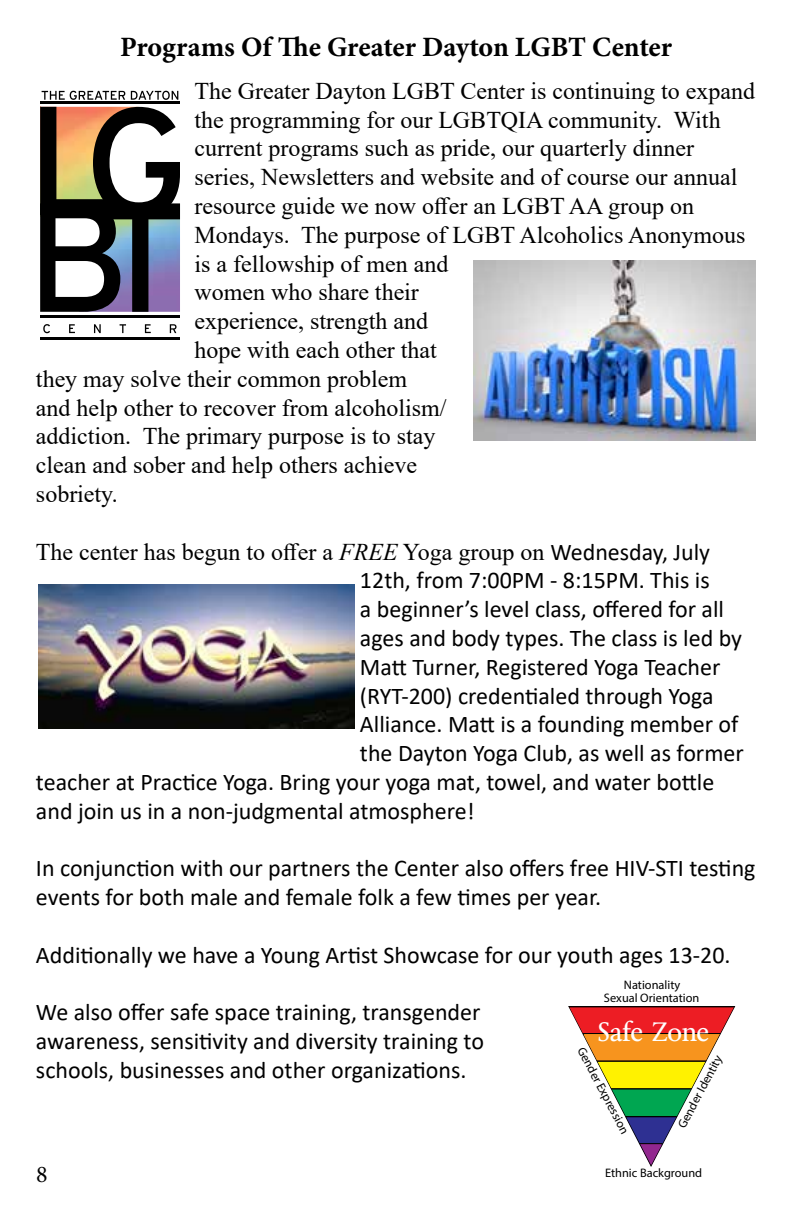
<style>
.page{position:relative;width:792px;height:1224px;background:#fff}
.page>*{position:absolute;margin:0;border:0;box-sizing:border-box;transform-origin:0 0}
.t1{font:700 28px "Minion Pro";letter-spacing:-.005em;color:#000}
.t2{font:24.8px "Byington";color:#fff}
.t3{font:24px/28.8px "Calibri";color:#000}
.t4{font:24px "Times New Roman";color:#000}
.t5{font:24px "Minion Pro";color:#000}
.t6{font:12.4px "Myriad Pro";color:#000}
.s1{font-style:italic}
.s2{font-family:"Calibri"}
</style>
<div class="page">
<svg style="left:40px;top:107px;width:140px;height:205px"></svg>
<hr style="left:40px;top:102px;width:140px;height:2px;background:#000">
<svg style="left:42px;top:91px;width:136px;height:9px"></svg>
<hr style="left:40px;top:315px;width:139px;height:3px;background:#000">
<hr style="left:40px;top:338px;width:139px;height:2px;background:#000">
<svg style="left:43px;top:324px;width:134px;height:9px"></svg>
<img style="left:473px;top:261px;width:283px;height:180px">
<img style="left:38px;top:584px;width:316px;height:144px">
<svg style="left:568px;top:1006px;width:168px;height:161px"></svg>
<p class="t1" style="left:120px;top:28px;width:553px">Programs Of The Greater Dayton LGBT Center</p>
<p class="t4" style="left:194px;top:74px;width:562px">The Greater Dayton LGBT Center is continuing to expand</p>
<p class="t4" style="left:194px;top:103px;width:528px">the programming for our LGBTQIA community. With</p>
<p class="t4" style="left:194px;top:131px;width:501px">current programs such as pride, our quarterly dinner</p>
<p class="t4" style="left:194px;top:160px;width:545px">series, Newsletters and website and of course our annual</p>
<p class="t4" style="left:194px;top:189px;width:501px">resource guide we now offer an LGBT AA group on</p>
<p class="t4" style="left:194px;top:218px;width:553px">Mondays. The purpose of LGBT Alcoholics Anonymous</p>
<p class="t4" style="left:194px;top:247px;width:255px">is a fellowship of men and</p>
<p class="t4" style="left:194px;top:275px;width:226px">women who share their</p>
<p class="t4" style="left:194px;top:304px;width:235px">experience, strength and</p>
<p class="t4" style="left:194px;top:333px;width:244px">hope with each other that</p>
<p class="t4" style="left:36px;top:362px;width:373px">they may solve their common problem</p>
<p class="t4" style="left:36px;top:391px;width:412px">and help other to recover from alcoholism/</p>
<p class="t4" style="left:36px;top:419px;width:401px">addiction. The primary purpose is to stay</p>
<p class="t4" style="left:36px;top:448px;width:383px">clean and sober and help others achieve</p>
<p class="t4" style="left:36px;top:477px;width:83px">sobriety.</p>
<p class="t4" style="left:36px;top:535px;width:676px">The center has begun to offer a <span class="s1">FREE</span> Yoga group on <span class="s2">Wednesday, July</span></p>
<p class="t3" style="left:360px;top:565px;width:351px">12th, from 7:00PM - 8:15PM. This is</p>
<p class="t3" style="left:360px;top:594px;width:366px">a beginner’s level class, offered for all</p>
<p class="t3" style="left:360px;top:623px;width:384px">ages and body types. The class is led by</p>
<p class="t3" style="left:360px;top:652px;width:362px">Matt Turner, Registered Yoga Teacher</p>
<p class="t3" style="left:360px;top:681px;width:355px">(RYT-200) credentialed through Yoga</p>
<p class="t3" style="left:360px;top:709px;width:380px">Alliance. Matt is a founding member of</p>
<p class="t3" style="left:360px;top:738px;width:385px">the Dayton Yoga Club, as well as former</p>
<p class="t3" style="left:36px;top:767px;width:680px">teacher at Practice Yoga. Bring your yoga mat, towel, and water bottle</p>
<p class="t3" style="left:36px;top:796px;width:440px">and join us in a non-judgmental atmosphere!</p>
<p class="t3" style="left:36px;top:853px;width:721px">In conjunction with our partners the Center also offers free HIV-STI testing events for both male and female folk a few times per year.</p>
<p class="t3" style="left:36px;top:940px;width:696px">Additionally we have a Young Artist Showcase for our youth ages 13-20.</p>
<p class="t3" style="left:36px;top:997px;width:450px">We also offer safe space training, transgender awareness, sensitivity and diversity training to schools, businesses and other organizations.</p>
<p class="t6" style="left:624px;top:977px;width:58px">Nationality</p>
<p class="t6" style="left:604px;top:990px;width:97px">Sexual Orientation</p>
<p class="t2" style="left:598px;top:1017px;width:113px">Safe Zone</p>
<p class="t6" style="left:587px;top:1044px;width:98px;rotate:62deg">Gender Expression</p>
<p class="t6" style="left:674px;top:1124px;width:82px;rotate:-62deg">Gender Identity</p>
<p class="t5" style="left:36px;top:1159px;width:13px">8</p>
<p class="t6" style="left:605px;top:1165px;width:99px">Ethnic Background</p>
</div>
